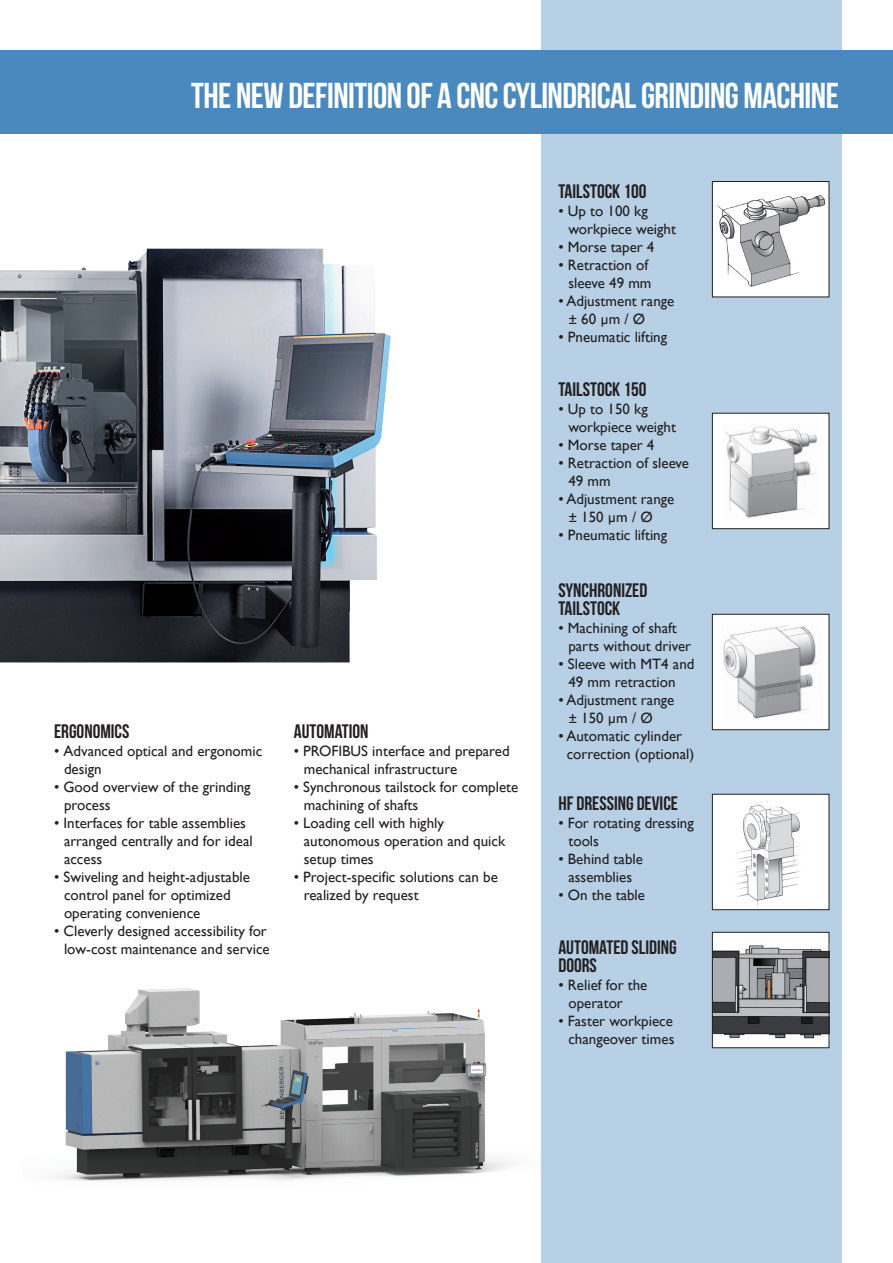
<style>
.page{position:relative;width:893px;height:1263px;background:#fff}
.page>*{position:absolute;margin:0;border:0;box-sizing:border-box;transform-origin:0 0}
.t1{font:36px "Bebas Neue";letter-spacing:-.015em;color:#fff}
._05_Seitenzahlen{font:19.5px/18px "Bebas Neue";color:#231f20}
._05_Seitenzahlen-2{font:15px/18px "Gill Sans";color:#231f20}
</style>
<div class="page">
<hr style="left:0;top:50px;width:2px;height:84px;background:#4a89be">
<div style="left:541px;top:0;width:301px;height:1263px;background:#b7d0e5"></div>
<div style="left:2px;top:50px;width:891px;height:84px;background:#4a89be"></div>
<div style="left:712px;top:932px;width:117px;height:116px;background:#fff"></div>
<div style="left:712px;top:794px;width:117px;height:116px;background:#fff"></div>
<div style="left:712px;top:794px;width:117px;height:116px;border:1px solid #231f20"></div>
<img style="left:736px;top:802px;width:64px;height:104px">
<div style="left:712px;top:181px;width:117px;height:116px;background:#fff"></div>
<div style="left:712px;top:181px;width:117px;height:116px;border:1px solid #231f20"></div>
<img style="left:717px;top:195px;width:109px;height:92px">
<div style="left:712px;top:413px;width:117px;height:116px;background:#fff"></div>
<div style="left:712px;top:413px;width:117px;height:116px;border:1px solid #231f20"></div>
<img style="left:725px;top:426px;width:92px;height:92px">
<div style="left:712px;top:614px;width:117px;height:116px;background:#fff"></div>
<div style="left:712px;top:614px;width:117px;height:116px;border:1px solid #231f20"></div>
<img style="left:723px;top:625px;width:95px;height:94px">
<img style="left:714px;top:945px;width:113px;height:94px">
<img style="left:0;top:249px;width:391px;height:413px">
<div style="left:712px;top:932px;width:117px;height:116px;border:1px solid #231f20"></div>
<img style="left:59px;top:988px;width:452px;height:193px">
<p class="t1" style="left:191px;top:76px;width:649px">THE NEW DEFINITION OF A CNC CYLINDRICAL GRINDING MACHINE</p>
<p class="_05_Seitenzahlen" style="left:54px;top:722px;width:77px">ERGONOMICS</p>
<p class="_05_Seitenzahlen-2" style="left:64px;top:742px;width:200px;text-indent:-10px">• Advanced optical and ergonomic design</p>
<p class="_05_Seitenzahlen-2" style="left:64px;top:778px;width:188px;text-indent:-10px">• Good overview of the grinding process</p>
<p class="_05_Seitenzahlen-2" style="left:64px;top:814px;width:190px;text-indent:-10px">• Interfaces for table assemblies arranged centrally and for ideal access</p>
<p class="_05_Seitenzahlen-2" style="left:64px;top:868px;width:187px;text-indent:-10px">• Swiveling and height-adjustable control panel for optimized operating convenience</p>
<p class="_05_Seitenzahlen-2" style="left:54px;top:922px;width:217px;text-align:right">• Cleverly designed accessibility for low-cost maintenance and service</p>
<p class="_05_Seitenzahlen" style="left:294px;top:722px;width:76px">AUTOMATION</p>
<p class="_05_Seitenzahlen-2" style="left:304px;top:742px;width:207px;text-indent:-10px">• PROFIBUS interface and prepared mechanical infrastructure</p>
<p class="_05_Seitenzahlen-2" style="left:304px;top:778px;width:216px;text-indent:-10px">• Synchronous tailstock for complete machining of shafts</p>
<p class="_05_Seitenzahlen-2" style="left:304px;top:814px;width:203px;text-indent:-10px">• Loading cell with highly autonomous operation and quick setup times</p>
<p class="_05_Seitenzahlen-2" style="left:304px;top:868px;width:196px;text-indent:-10px">• Project-specific solutions can be realized by request</p>
<p class="_05_Seitenzahlen" style="left:558px;top:182px;width:90px">TAILSTOCK 100</p>
<p class="_05_Seitenzahlen-2" style="left:568px;top:202px;width:109px;text-indent:-10px">• Up to 100 kg workpiece weight</p>
<p class="_05_Seitenzahlen-2" style="left:558px;top:238px;width:98px">• Morse taper 4</p>
<p class="_05_Seitenzahlen-2" style="left:558px;top:256px;width:95px;text-align:right">• Retraction of sleeve 49 mm</p>
<p class="_05_Seitenzahlen-2" style="left:568px;top:292px;width:108px;text-indent:-10px">• Adjustment range ± 60 μm / Ø</p>
<p class="_05_Seitenzahlen-2" style="left:558px;top:328px;width:110px">• Pneumatic lifting</p>
<p class="_05_Seitenzahlen" style="left:558px;top:380px;width:90px">TAILSTOCK 150</p>
<p class="_05_Seitenzahlen-2" style="left:568px;top:400px;width:109px;text-indent:-10px">• Up to 150 kg workpiece weight</p>
<p class="_05_Seitenzahlen-2" style="left:558px;top:436px;width:98px">• Morse taper 4</p>
<p class="_05_Seitenzahlen-2" style="left:568px;top:454px;width:122px;text-indent:-10px">• Retraction of sleeve<br>49 mm</p>
<p class="_05_Seitenzahlen-2" style="left:568px;top:490px;width:108px;text-indent:-10px">• Adjustment range ± 150 μm / Ø</p>
<p class="_05_Seitenzahlen-2" style="left:558px;top:526px;width:110px">• Pneumatic lifting</p>
<p class="_05_Seitenzahlen" style="left:558px;top:581px;width:90px">SYNCHRONIZED<br>TAILSTOCK</p>
<p class="_05_Seitenzahlen-2" style="left:568px;top:619px;width:124px;text-indent:-10px">• Machining of shaft parts without driver</p>
<p class="_05_Seitenzahlen-2" style="left:558px;top:655px;width:138px;text-align:center">• Sleeve with MT4 and<br>49 mm retraction</p>
<p class="_05_Seitenzahlen-2" style="left:568px;top:691px;width:108px;text-indent:-10px">• Adjustment range ± 150 μm / Ø</p>
<p class="_05_Seitenzahlen-2" style="left:567px;top:727px;width:129px;text-indent:-8px">• Automatic cylinder correction (optional)</p>
<p class="_05_Seitenzahlen" style="left:558px;top:794px;width:121px">HF DRESSING DEVICE</p>
<p class="_05_Seitenzahlen-2" style="left:568px;top:814px;width:127px;text-indent:-10px">• For rotating dressing tools</p>
<p class="_05_Seitenzahlen-2" style="left:558px;top:850px;width:86px;text-align:center">• Behind table assemblies</p>
<p class="_05_Seitenzahlen-2" style="left:558px;top:886px;width:88px">• On the table</p>
<p class="_05_Seitenzahlen" style="left:558px;top:938px;width:120px">AUTOMATED SLIDING<br>DOORS</p>
<p class="_05_Seitenzahlen-2" style="left:568px;top:976px;width:81px;text-indent:-10px">• Relief for the operator</p>
<p class="_05_Seitenzahlen-2" style="left:558px;top:1012px;width:118px;text-align:right">• Faster workpiece changeover times</p>
</div>
